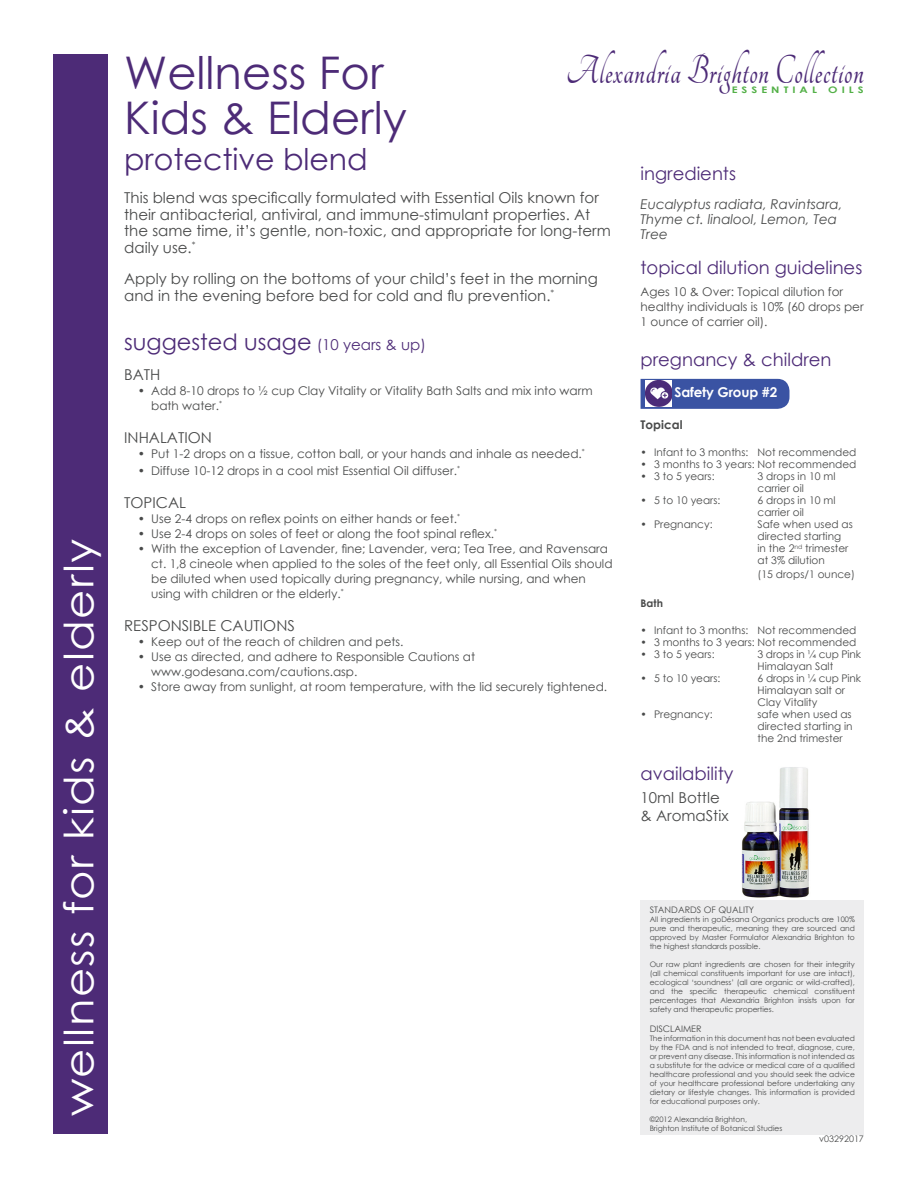
<style>
.page{position:relative;width:918px;height:1188px;background:#fff}
.page>*{position:absolute;margin:0;border:0;box-sizing:border-box;transform-origin:0 0}
.t1{font:45px "Century Gothic";color:#4d2b77}
.t2{font:700 44.1px "Tangerine";letter-spacing:.03em;color:#4d2b77;scale:.71 1}
.t3{font:40.5px "Century Gothic";letter-spacing:.03em;color:#fff;scale:1.11 1}
.t4{font:30px "Century Gothic";color:#4d2b77}
.t5{font:22.5px "Century Gothic";color:#4d2b77}
.t6{font:18px "Century Gothic";color:#4d2b77}
.t7{font:15px/16.5px "Century Gothic";color:#494a4a}
.t8{font:italic 13.5px/15px "Century Gothic";color:#494a4a}
.t9{font:700 13.5px "Century Gothic";letter-spacing:-.01em;color:#fff}
.t10{font:12px/15px "Century Gothic";color:#494a4a}
.t11{font:700 12px "Century Gothic";color:#494a4a}
.t12{font:10.5px/12px "Century Gothic";color:#494a4a}
.t13{font:700 10.5px "Century Gothic";color:#494a4a}
.t14{font:9px "Century Gothic";color:#494a4a}
.t15{font:700 9px "Century Gothic";letter-spacing:.36em;color:#53b047;scale:1.25 1}
.t16{font:7.5px/9px "Century Gothic";color:#494a4a;text-align:justify}
.s1{font-size:15px}
</style>
<div class="page">
<div style="left:54px;top:54px;width:54px;height:1080px;background:#4d2b77"></div>
<img style="left:741px;top:767px;width:68px;height:131px">
<div style="left:641px;top:900px;width:223px;height:235px;background:#ededee"></div>
<svg style="left:641px;top:379px;width:149px;height:30px"></svg>
<img style="left:646px;top:381px;width:26px;height:26px">
<p class="t3" style="left:50px;top:1116px;width:522px;rotate:-90deg">wellness for kids &amp; elderly</p>
<p class="t2" style="left:567px;top:49px;width:420px">Alexandria Brighton Collection</p>
<p class="t1" style="left:124px;top:42px;width:261px">Wellness For</p>
<p class="t1" style="left:124px;top:87px;width:284px">Kids &amp; Elderly</p>
<p class="t4" style="left:124px;top:139px;width:245px">protective blend</p>
<p class="t7" style="left:124px;top:189px;width:488px">This blend was specifically formulated with Essential Oils known for their antibacterial, antiviral, and immune-stimulant properties. At the same time, it’s gentle, non-toxic, and appropriate for long-term daily use.<sup>*</sup></p>
<p class="t7" style="left:124px;top:270px;width:475px">Apply by rolling on the bottoms of your child’s feet in the morning and in the evening before bed for cold and flu prevention.<sup>*</sup></p>
<p class="t5" style="left:124px;top:326px;width:303px">suggested usage <span class="s1">(10 years &amp; up)</span></p>
<p class="t7" style="left:124px;top:366px;width:38px">BATH</p>
<p class="t10" style="left:151px;top:383px;width:443px;text-indent:-14px">• Add 8-10 drops to ½ cup Clay Vitality or Vitality Bath Salts and mix into warm bath water.<sup>*</sup></p>
<p class="t7" style="left:124px;top:429px;width:89px">INHALATION</p>
<p class="t10" style="left:138px;top:446px;width:449px">• Put 1-2 drops on a tissue, cotton ball, or your hands and inhale as needed.<sup>*</sup></p>
<p class="t10" style="left:138px;top:462px;width:324px">• Diffuse 10-12 drops in a cool mist Essential Oil diffuser.<sup>*</sup></p>
<p class="t7" style="left:124px;top:494px;width:63px">TOPICAL</p>
<p class="t10" style="left:138px;top:510px;width:324px">• Use 2-4 drops on reflex points on either hands or feet.<sup>*</sup></p>
<p class="t10" style="left:138px;top:525px;width:361px">• Use 2-4 drops on soles of feet or along the foot spinal reflex.<sup>*</sup></p>
<p class="t10" style="left:151px;top:540px;width:463px;text-indent:-14px">• With the exception of Lavender, fine; Lavender, vera; Tea Tree, and Ravensara ct. 1,8 cineole when applied to the soles of the feet only, all Essential Oils should be diluted when used topically during pregnancy, while nursing, and when using with children or the elderly.<sup>*</sup></p>
<p class="t7" style="left:124px;top:617px;width:172px">RESPONSIBLE CAUTIONS</p>
<p class="t10" style="left:138px;top:633px;width:267px">• Keep out of the reach of children and pets.</p>
<p class="t10" style="left:151px;top:648px;width:325px;text-indent:-14px">• Use as directed, and adhere to Responsible Cautions at www.godesana.com/cautions.asp.</p>
<p class="t10" style="left:138px;top:678px;width:471px">• Store away from sunlight, at room temperature, with the lid securely tightened.</p>
<p class="t15" style="left:732px;top:83px;width:70px">ESSENTIAL</p>
<p class="t15" style="left:828px;top:83px;width:30px">OILS</p>
<p class="t6" style="left:641px;top:161px;width:97px">ingredients</p>
<p class="t8" style="left:641px;top:196px;width:203px">Eucalyptus radiata, Ravintsara,<br>Thyme ct. linalool, Lemon, Tea<br>Tree</p>
<p class="t6" style="left:641px;top:255px;width:223px">topical dilution guidelines</p>
<p class="t10" style="left:641px;top:284px;width:225px">Ages 10 &amp; Over: Topical dilution for healthy individuals is 10% (60 drops per<br>1 ounce of carrier oil).</p>
<p class="t6" style="left:641px;top:347px;width:192px">pregnancy &amp; children</p>
<p class="t9" style="left:674px;top:382px;width:104px">Safety Group #2</p>
<p class="t11" style="left:641px;top:416px;width:43px">Topical</p>
<p class="t12" style="left:641px;top:446px;width:217px">• Infant to 3 months: Not recommended</p>
<p class="t12" style="left:641px;top:458px;width:217px">• 3 months to 3 years: Not recommended</p>
<p class="t12" style="left:641px;top:470px;width:76px">• 3 to 5 years:</p>
<p class="t12" style="left:758px;top:470px;width:80px">3 drops in 10 ml carrier oil</p>
<p class="t12" style="left:641px;top:494px;width:81px">• 5 to 10 years:</p>
<p class="t12" style="left:758px;top:494px;width:80px">6 drops in 10 ml carrier oil</p>
<p class="t12" style="left:641px;top:518px;width:74px">• Pregnancy:</p>
<p class="t12" style="left:758px;top:518px;width:97px">Safe when used as directed starting<br>in the 2<sup>nd</sup> trimester at 3% dilution</p>
<p class="t12" style="left:758px;top:568px;width:99px">(15 drops/1 ounce)</p>
<p class="t13" style="left:641px;top:595px;width:24px">Bath</p>
<p class="t12" style="left:641px;top:624px;width:217px">• Infant to 3 months: Not recommended</p>
<p class="t12" style="left:641px;top:636px;width:217px">• 3 months to 3 years: Not recommended</p>
<p class="t12" style="left:641px;top:648px;width:76px">• 3 to 5 years:</p>
<p class="t12" style="left:758px;top:648px;width:105px">3 drops in ¼ cup Pink<br>Himalayan Salt</p>
<p class="t12" style="left:641px;top:672px;width:81px">• 5 to 10 years:</p>
<p class="t12" style="left:758px;top:672px;width:105px">6 drops in ¼ cup Pink<br>Himalayan salt or<br>Clay Vitality</p>
<p class="t12" style="left:641px;top:708px;width:74px">• Pregnancy:</p>
<p class="t12" style="left:758px;top:708px;width:97px;text-align:justify">safe when used as directed starting in the 2nd trimester</p>
<p class="t6" style="left:641px;top:761px;width:94px">availability</p>
<p class="t7" style="left:641px;top:790px;width:81px">10ml Bottle</p>
<p class="t7" style="left:641px;top:808px;width:90px">&amp; AromaStix</p>
<p class="t14" style="left:650px;top:903px;width:106px">STANDARDS OF QUALITY</p>
<p class="t16" style="left:650px;top:915px;width:207px">All ingredients in goDésana Organics products are 100% pure and therapeutic, meaning they are sourced and approved by Master Formulator Alexandria Brighton to the highest standards possible.</p>
<p class="t16" style="left:650px;top:960px;width:207px">Our raw plant ingredients are chosen for their integrity (all chemical constituents important for use are intact), ecological ‘soundness’ (all are organic or wild-crafted), and the specific therapeutic chemical constituent percentages that Alexandria Brighton insists upon for safety and therapeutic properties.</p>
<p class="t14" style="left:650px;top:1022px;width:53px">DISCLAIMER</p>
<p class="t16" style="left:650px;top:1033px;width:207px">The information in this document has not been evaluated by the FDA and is not intended to treat, diagnose, cure, or prevent any disease. This information is not intended as a substitute for the advice or medical care of a qualified healthcare professional and you should seek the advice of your healthcare professional before undertaking any dietary or lifestyle changes. This information is provided for educational purposes only.</p>
<p class="t16" style="left:650px;top:1114px;width:99px">©2012 Alexandria Brighton,</p>
<p class="t16" style="left:650px;top:1123px;width:134px">Brighton Institute of Botanical Studies</p>
<p class="t14" style="left:819px;top:1133px;width:46px">v03292017</p>
</div>
